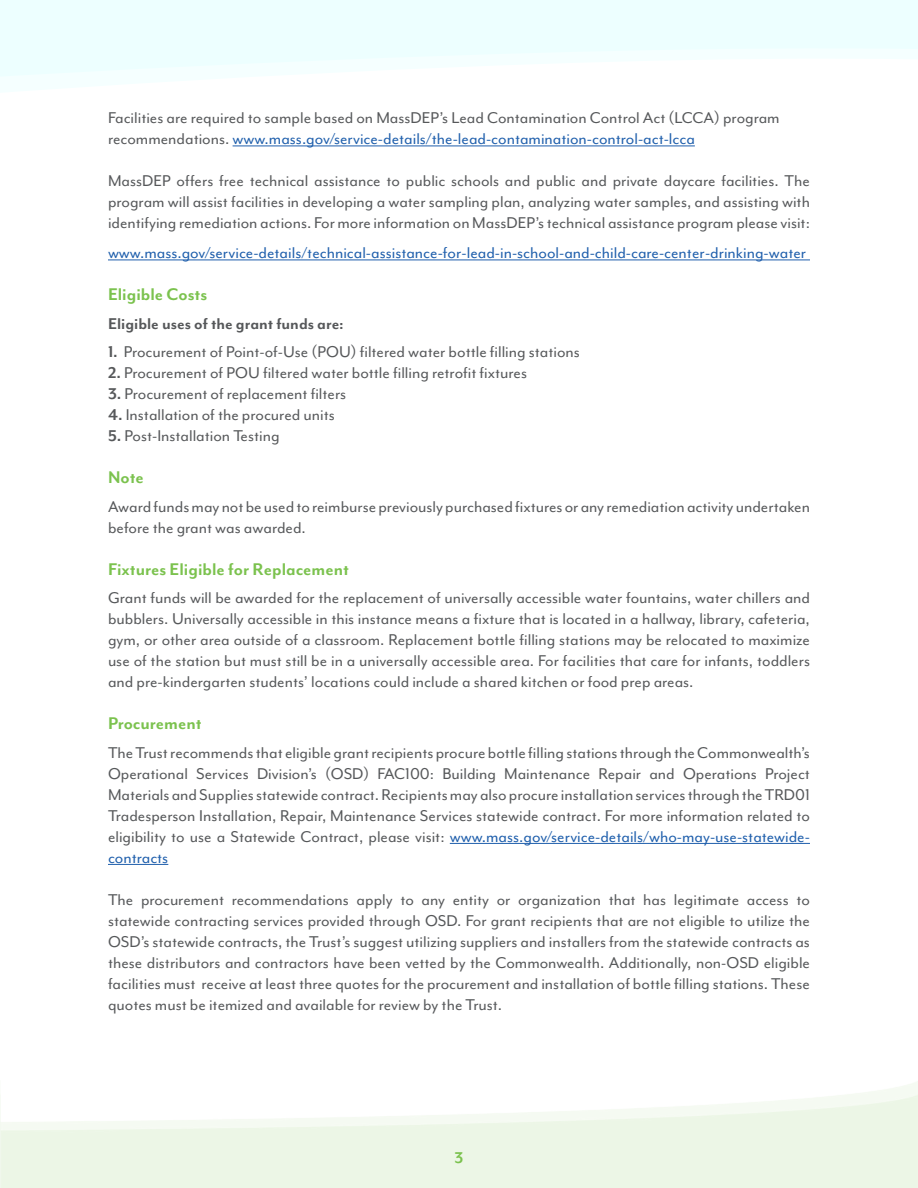
<style>
.page{position:relative;width:918px;height:1188px;background:#fff}
.page>*{position:absolute;margin:0;border:0;box-sizing:border-box;transform-origin:0 0}
.t1{font:700 19.5px "Mr Eaves Mod OT";color:#7bc24e}
.t2{font:18px/21px "Mr Eaves Mod OT";color:#56585a;text-align:justify}
.t3{font:18px "Mr Eaves Mod OT";color:#1f5fac}
.t4{font:700 18px "Mr Eaves Mod OT";color:#56585a}
.t5{font:700 18px "Mr Eaves Mod OT";color:#7bc24e}
.s1{color:#1f5fac}
.s2{font-weight:700}
</style>
<div class="page">
<svg style="left:1px;top:0;width:917px;height:77px;fill:#edffff"></svg>
<svg style="left:0;top:0;width:1px;height:77px"></svg>
<hr style="left:233px;top:146px;width:462px;height:1px;background:#1f5fac">
<hr style="left:108px;top:260px;width:702px;height:1px;background:#1f5fac">
<hr style="left:450px;top:843px;width:360px;height:1px;background:#1f5fac">
<hr style="left:108px;top:864px;width:60px;height:1px;background:#1f5fac">
<p class="t2" style="left:108px;top:107px;width:673px">Facilities are required to sample based on MassDEP’s Lead Contamination Control Act (LCCA) program recommendations. <span class="s1">www.mass.gov/service-details/the-lead-contamination-control-act-lcca</span></p>
<p class="t2" style="left:108px;top:170px;width:704px">MassDEP offers free technical assistance to public schools and public and private daycare facilities. The program will assist facilities in developing a water sampling plan, analyzing water samples, and assisting with identifying remediation actions. For more information on MassDEP’s technical assistance program please visit:</p>
<p class="t3" style="left:108px;top:243px;width:700px">www.mass.gov/service-details/technical-assistance-for-lead-in-school-and-child-care-center-drinking-water</p>
<p class="t1" style="left:108px;top:284px;width:101px">Eligible Costs</p>
<p class="t4" style="left:108px;top:314px;width:237px">Eligible uses of the grant funds are:</p>
<p class="t2" style="left:108px;top:341px;width:473px"><span class="s2">1.</span> Procurement of Point-of-Use (POU) filtered water bottle filling stations</p>
<p class="t2" style="left:108px;top:362px;width:421px"><span class="s2">2.</span> Procurement of POU filtered water bottle filling retrofit fixtures</p>
<p class="t2" style="left:108px;top:383px;width:240px"><span class="s2">3.</span> Procurement of replacement filters</p>
<p class="t2" style="left:108px;top:405px;width:228px"><span class="s2">4.</span> Installation of the procured units</p>
<p class="t2" style="left:108px;top:426px;width:173px"><span class="s2">5.</span> Post-Installation Testing</p>
<p class="t1" style="left:108px;top:467px;width:37px">Note</p>
<p class="t2" style="left:108px;top:496px;width:704px">Award funds may not be used to reimburse previously purchased fixtures or any remediation activity undertaken before the grant was awarded.</p>
<p class="t1" style="left:108px;top:558px;width:243px">Fixtures Eligible for Replacement</p>
<p class="t2" style="left:108px;top:587px;width:704px">Grant funds will be awarded for the replacement of universally accessible water fountains, water chillers and bubblers. Universally accessible in this instance means a fixture that is located in a hallway, library, cafeteria, gym, or other area outside of a classroom. Replacement bottle filling stations may be relocated to maximize use of the station but must still be in a universally accessible area. For facilities that care for infants, toddlers and pre-kindergarten students’ locations could include a shared kitchen or food prep areas.</p>
<p class="t1" style="left:108px;top:713px;width:95px">Procurement</p>
<p class="t2" style="left:108px;top:742px;width:704px">The Trust recommends that eligible grant recipients procure bottle filling stations through the Commonwealth’s Operational Services Division’s (OSD) FAC100: Building Maintenance Repair and Operations Project Materials and Supplies statewide contract. Recipients may also procure installation services through the TRD01<br>Tradesperson Installation, Repair, Maintenance Services statewide contract. For more information related to eligibility to use a Statewide Contract, please visit: <span class="s1">www.mass.gov/service-details/who-may-use-statewide&shy;contracts</span></p>
<p class="t2" style="left:108px;top:889px;width:704px">The procurement recommendations apply to any entity or organization that has legitimate access to statewide contracting services provided through OSD. For grant recipients that are not eligible to utilize the OSD’s statewide contracts, the Trust’s suggest utilizing suppliers and installers from the statewide contracts as these distributors and contractors have been vetted by the Commonwealth. Additionally, non-OSD eligible facilities must receive at least three quotes for the procurement and installation of bottle filling stations. These quotes must be itemized and available for review by the Trust.</p>
<p class="t5" style="left:455px;top:1148px;width:10px">3</p>
</div>
